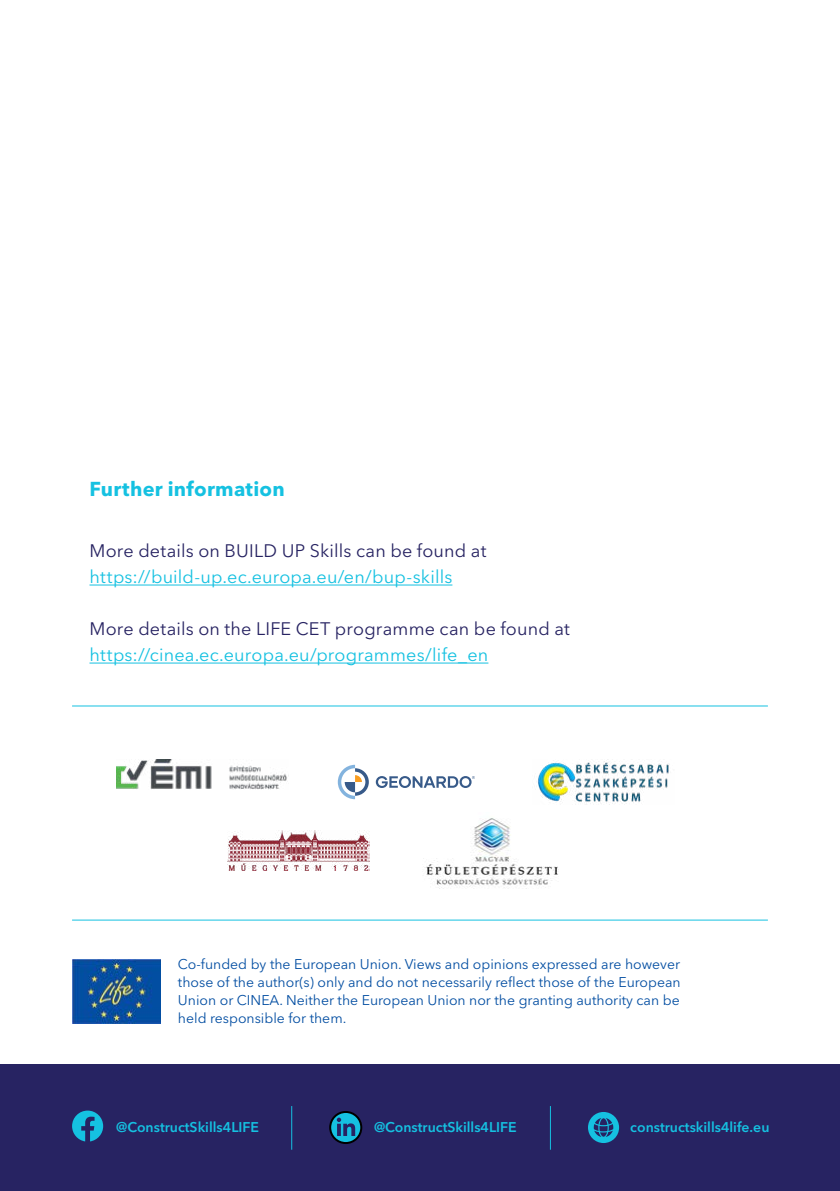
<style>
.page{position:relative;width:840px;height:1191px;background:#fff}
.page>*{position:absolute;margin:0;border:0;box-sizing:border-box;transform-origin:0 0}
.t1{font:700 20px "Avenir Next LT Pro";letter-spacing:.01em;color:#15c1e1}
.t2{font:18px "Avenir Next LT Pro";letter-spacing:.01em;color:#15c1e1}
.t3{font:18px "Avenir Next LT Pro";letter-spacing:.01em;color:#272362}
.t4{font:14px/18px "Avenir Next LT Pro";color:#034ea2;text-align:justify}
.t5{font:600 14px "Avenir Next LT Pro";color:#15c1e1}
.s1{font-weight:400;font-size:16px;color:#272362}
</style>
<div class="page">
<div style="left:0;top:1064px;width:839px;height:127px;background:#272362"></div>
<img style="left:116px;top:760px;width:171px;height:29px">
<img style="left:538px;top:760px;width:131px;height:44px">
<img style="left:423px;top:818px;width:136px;height:70px">
<img style="left:227px;top:830px;width:142px;height:40px">
<hr style="left:72px;top:919px;width:695px;height:1px;background:#15c1e1">
<hr style="left:72px;top:705px;width:695px;height:1px;background:#15c1e1">
<svg style="left:72px;top:1110px;width:31px;height:31px"></svg>
<svg style="left:330px;top:1112px;width:31px;height:31px"></svg>
<div style="left:329px;top:1111px;width:33px;height:33px;border:2px solid #000;border-radius:50%"></div>
<svg style="left:336px;top:1117px;width:19px;height:19px"></svg>
<div style="left:587px;top:1112px;width:31px;height:31px;background:#15c1e1;border-radius:50%"></div>
<svg style="left:593px;top:1118px;width:20px;height:19px"></svg>
<img style="left:72px;top:959px;width:88px;height:64px">
<svg style="left:337px;top:765px;width:31px;height:34px"></svg>
<svg style="left:375px;top:776px;width:99px;height:12px"></svg>
<hr style="left:291px;top:1106px;width:1px;height:43px;background:#15c1e1">
<hr style="left:549px;top:1106px;width:1px;height:43px;background:#15c1e1">
<hr style="left:89px;top:584px;width:363px;height:1px;background:#15c1e1">
<hr style="left:89px;top:662px;width:399px;height:1px;background:#15c1e1">
<h1 class="t1" style="left:89px;top:476px;width:197px">Further information</h1>
<p class="t3" style="left:89px;top:540px;width:398px">More details on BUILD UP Skills can be found at</p>
<p class="t2" style="left:89px;top:566px;width:364px">https://build-up.ec.europa.eu/en/bup-skills</p>
<p class="t3" style="left:89px;top:618px;width:481px">More details on the LIFE CET programme can be found at</p>
<p class="t2" style="left:89px;top:644px;width:400px">https://cinea.ec.europa.eu/programmes/life_en</p>
<p class="t4" style="left:178px;top:955px;width:504px">Co-funded by the European Union. Views and opinions expressed are however those of the author(s) only and do not necessarily reflect those of the European Union or CINEA. Neither the European Union nor the granting authority can be held responsible for them.</p>
<p class="t5" style="left:91px;top:1118px;width:170px"><span class="s1">28</span> @ConstructSkills4LIFE</p>
<p class="t5" style="left:374px;top:1118px;width:144px">@ConstructSkills4LIFE</p>
<p class="t5" style="left:630px;top:1118px;width:141px">constructskills4life.eu</p>
</div>
